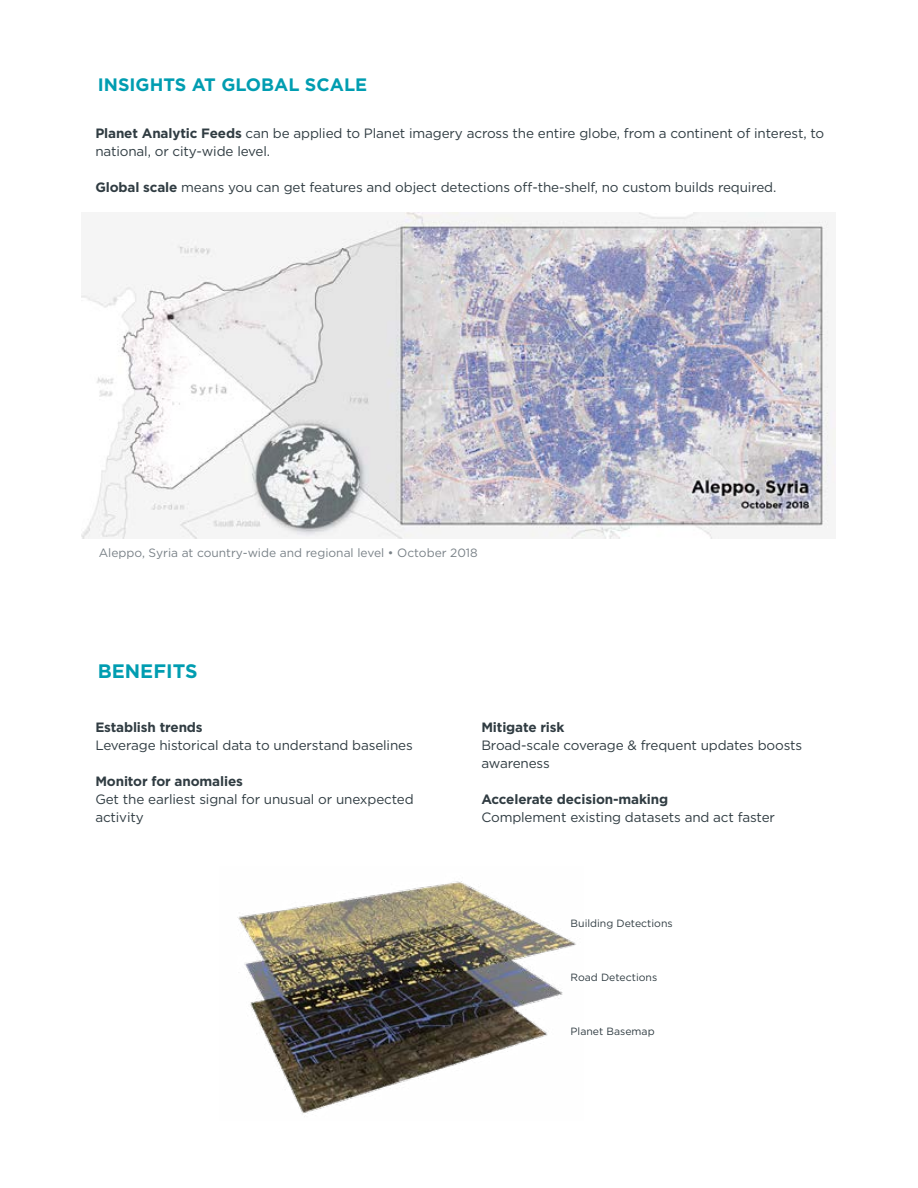
<style>
.page{position:relative;width:918px;height:1188px;background:#fff}
.page>*{position:absolute;margin:0;border:0;box-sizing:border-box;transform-origin:0 0}
.t1{font:700 19.5px "Gotham";color:#009db1}
.t2{font:700 18px "Gotham";color:#009db1}
.t3{font:13.5px/18px "Gotham";letter-spacing:-.01em;color:#303c42}
.t4{font:700 13.5px "Gotham";letter-spacing:-.01em;color:#303c42}
.t5{font:12px "Gotham";color:#7a8288}
.t6{font:10.5px "Gotham";color:#303c42}
.s1{font-weight:700}
</style>
<div class="page">
<img style="left:82px;top:213px;width:754px;height:326px">
<img style="left:237px;top:881px;width:339px;height:233px">
<h2 class="t2" style="left:98px;top:73px;width:271px">INSIGHTS AT GLOBAL SCALE</h2>
<p class="t3" style="left:95px;top:124px;width:730px"><span class="s1">Planet Analytic Feeds</span> can be applied to Planet imagery across the entire globe, from a continent of interest, to national, or city-wide level.</p>
<p class="t3" style="left:95px;top:178px;width:683px"><span class="s1">Global scale</span> means you can get features and object detections off-the-shelf, no custom builds required.</p>
<p class="t5" style="left:99px;top:545px;width:380px">Aleppo, Syria at country-wide and regional level • October 2018</p>
<h1 class="t1" style="left:98px;top:658px;width:101px">BENEFITS</h1>
<p class="t4" style="left:95px;top:718px;width:109px">Establish trends</p>
<p class="t3" style="left:95px;top:735px;width:319px">Leverage historical data to understand baselines</p>
<p class="t4" style="left:95px;top:772px;width:149px">Monitor for anomalies</p>
<p class="t3" style="left:95px;top:789px;width:320px">Get the earliest signal for unusual or unexpected activity</p>
<p class="t4" style="left:481px;top:718px;width:85px">Mitigate risk</p>
<p class="t3" style="left:481px;top:735px;width:322px">Broad-scale coverage &amp; frequent updates boosts awareness</p>
<p class="t4" style="left:481px;top:790px;width:188px">Accelerate decision-making</p>
<p class="t3" style="left:481px;top:807px;width:295px">Complement existing datasets and act faster</p>
<p class="t6" style="left:571px;top:917px;width:104px">Building Detections</p>
<p class="t6" style="left:571px;top:971px;width:88px">Road Detections</p>
<p class="t6" style="left:571px;top:1025px;width:86px">Planet Basemap</p>
</div>
